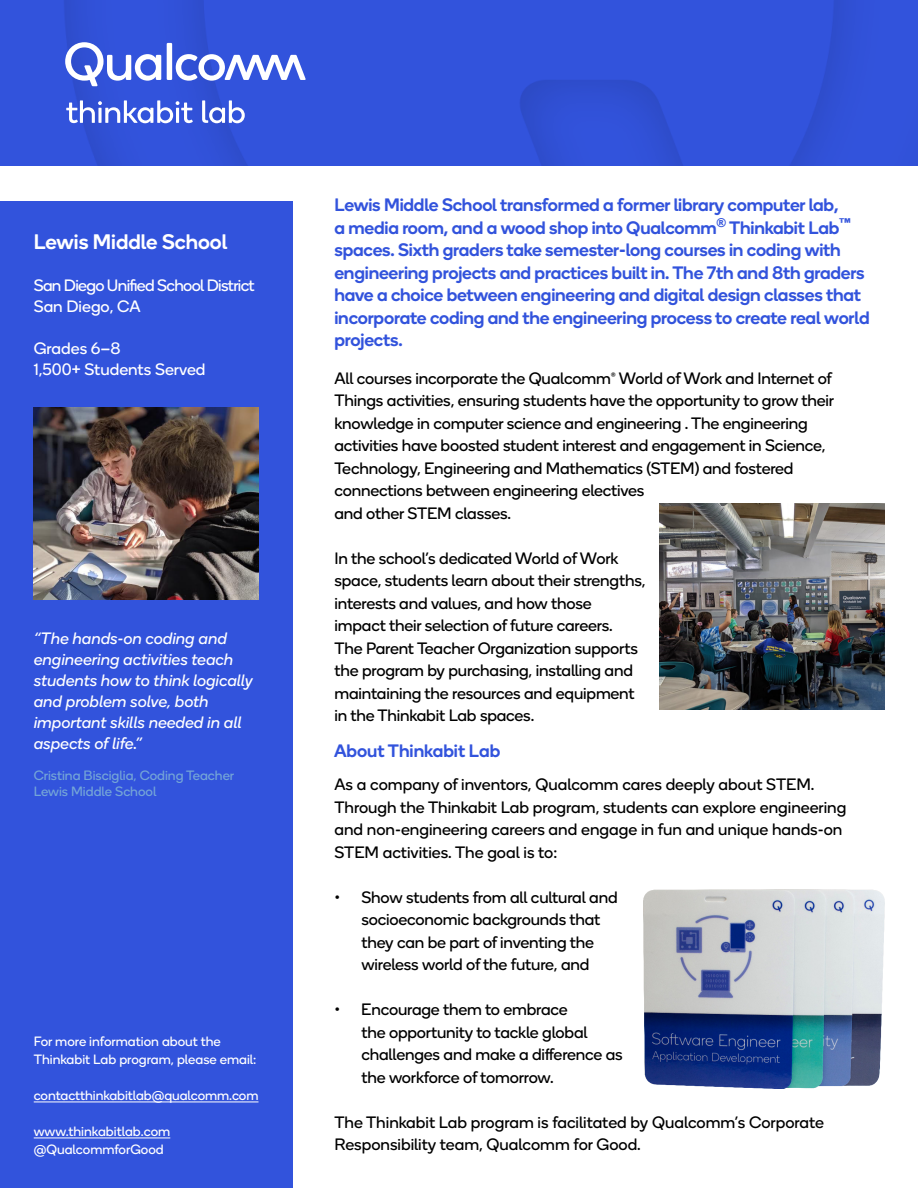
<style>
.page{position:relative;width:918px;height:1188px;background:#fff}
.page>*{position:absolute;margin:0;border:0;box-sizing:border-box;transform-origin:0 0}
.t1{font:500 21px "Qualcomm Next";color:#fff}
.t2{font:500 18px/22.5px "Qualcomm Next";letter-spacing:-.01em;color:#3253dc}
.t3{font:16.5px/22.5px "Qualcomm Next";letter-spacing:-.01em;color:#000}
.t4{font:italic 16.5px/21px "Qualcomm Next";color:#fff}
.t5{font:16.5px/21px "Qualcomm Next";letter-spacing:-.04em;color:#fff}
.t6{font:16.5px "Qualcomm Next";letter-spacing:-.015em;color:#fff}
.t7{font:13.5px/18px "Qualcomm Next";color:#fff}
.t8{font:13.5px "Qualcomm Next";color:#74a5d7}
</style>
<div class="page">
<img style="left:0;top:0;width:918px;height:166px">
<img style="left:659px;top:503px;width:225px;height:207px">
<img style="left:644px;top:890px;width:240px;height:199px">
<div style="left:0;top:202px;width:293px;height:986px;background:#3253dc"></div>
<hr style="left:34px;top:1102px;width:225px;height:1px;background:#fff">
<hr style="left:34px;top:1138px;width:136px;height:1px;background:#fff">
<img style="left:34px;top:407px;width:225px;height:192px">
<svg style="left:65px;top:42px;width:241px;height:81px"></svg>
<p class="t1" style="left:34px;top:228px;width:195px">Lewis Middle School</p>
<p class="t5" style="left:34px;top:275px;width:223px">San Diego Unified School District<br>San Diego, CA</p>
<p class="t6" style="left:34px;top:338px;width:88px">Grades 6–8</p>
<p class="t6" style="left:34px;top:359px;width:173px">1,500+ Students Served</p>
<p class="t4" style="left:34px;top:627px;width:221px">“The hands-on coding and engineering activities teach students how to think logically and problem solve, both important skills needed in all aspects of life.”</p>
<p class="t8" style="left:34px;top:767px;width:202px">Cristina Bisciglia, Coding Teacher</p>
<p class="t8" style="left:34px;top:783px;width:124px">Lewis Middle School</p>
<p class="t7" style="left:34px;top:1032px;width:224px">For more information about the<br>Thinkabit Lab program, please email:</p>
<p class="t7" style="left:34px;top:1086px;width:226px">contactthinkabitlab@qualcomm.com</p>
<p class="t7" style="left:34px;top:1122px;width:138px">www.thinkabitlab.com</p>
<p class="t7" style="left:34px;top:1140px;width:132px">@QualcommforGood</p>
<p class="t2" style="left:334px;top:193px;width:537px">Lewis Middle School transformed a former library computer lab,<br>a media room, and a wood shop into Qualcomm<sup>®</sup> Thinkabit Lab<sup>™ </sup>spaces. Sixth graders take semester-long courses in coding with engineering projects and practices built in. The 7th and 8th graders have a choice between engineering and digital design classes that incorporate coding and the engineering process to create real world projects.</p>
<p class="t3" style="left:334px;top:366px;width:501px">All courses incorporate the Qualcomm® World of Work and Internet of Things activities, ensuring students have the opportunity to grow their knowledge in computer science and engineering . The engineering activities have boosted student interest and engagement in Science, Technology, Engineering and Mathematics (STEM) and fostered connections between engineering electives<br>and other STEM classes.</p>
<p class="t3" style="left:334px;top:546px;width:313px">In the school’s dedicated World of Work space, students learn about their strengths, interests and values, and how those impact their selection of future careers.<br>The Parent Teacher Organization supports the program by purchasing, installing and maintaining the resources and equipment in the Thinkabit Lab spaces.</p>
<p class="t2" style="left:334px;top:738px;width:167px">About Thinkabit Lab</p>
<p class="t3" style="left:334px;top:773px;width:514px">As a company of inventors, Qualcomm cares deeply about STEM.<br>Through the Thinkabit Lab program, students can explore engineering and non-engineering careers and engage in fun and unique hands-on STEM activities. The goal is to:</p>
<p class="t3" style="left:334px;top:885px;width:285px;text-align:center">• Show students from all cultural and socioeconomic backgrounds that<br>they can be part of inventing the wireless world of the future, and</p>
<p class="t3" style="left:361px;top:998px;width:263px;text-indent:-27px">• ●Encourage them to embrace<br>the opportunity to tackle global challenges and make a difference as the workforce of tomorrow.</p>
<p class="t3" style="left:334px;top:1110px;width:491px">The Thinkabit Lab program is facilitated by Qualcomm’s Corporate<br>Responsibility team, Qualcomm for Good.</p>
</div>
